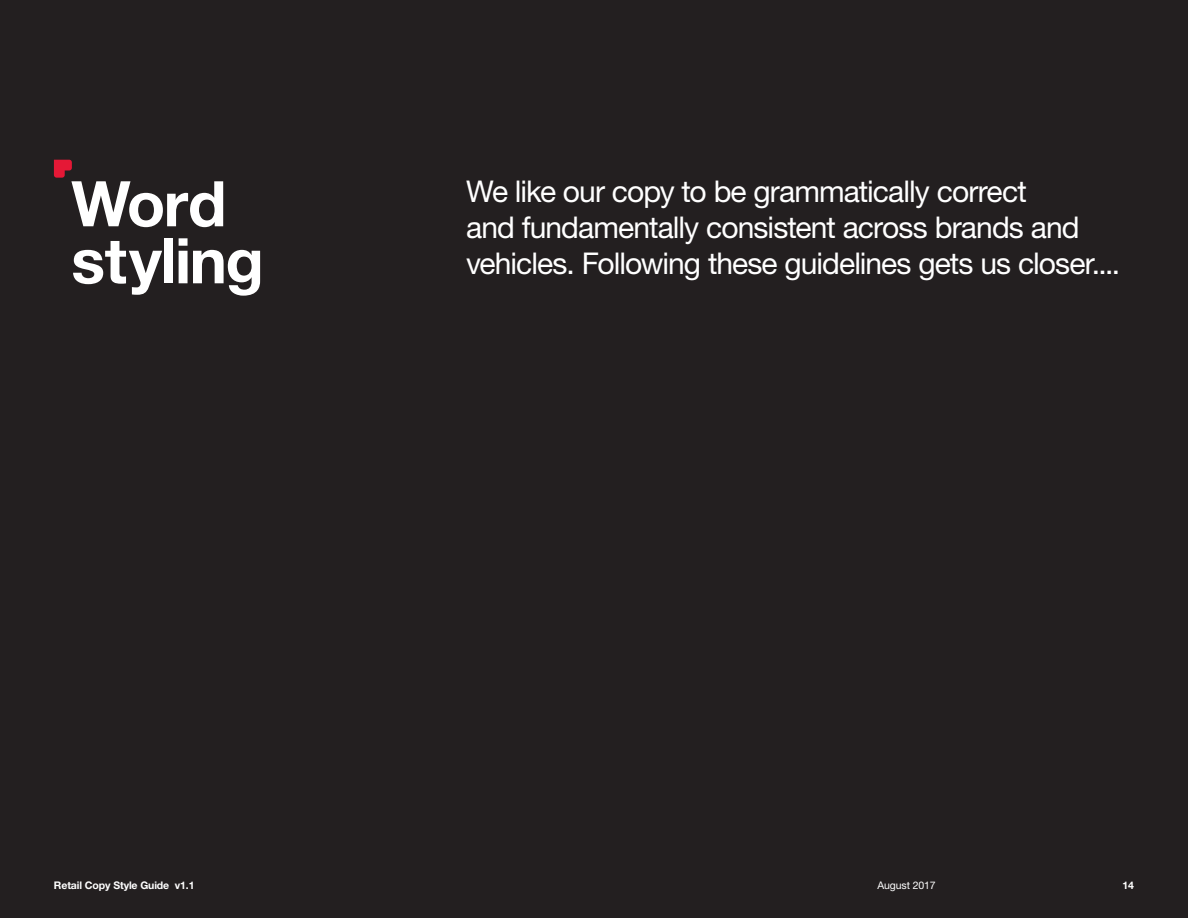
<style>
.page{position:relative;width:1188px;height:918px;background:#231f20}
.page>*{position:absolute;margin:0;border:0;box-sizing:border-box;transform-origin:0 0}
.t1{font:700 63px/57px "Helvetica Neue LT Std";letter-spacing:-.025em;color:#fff}
.t2{font:30px/36px "Helvetica Neue LT Std";letter-spacing:-.03em;color:#fff}
.t3{font:700 10.5px "Helvetica Neue LT Std";letter-spacing:-.01em;color:#fff}
.t4{font:10.5px "Helvetica Neue LT Std";letter-spacing:-.01em;color:#fff}
</style>
<div class="page">
<svg style="left:54px;top:160px;width:18px;height:18px"></svg>
<h1 class="t1" style="left:71px;top:174px;width:194px">Word styling</h1>
<p class="t2" style="left:466px;top:173px;width:655px">We like our copy to be grammatically correct<br>and fundamentally consistent across brands and vehicles. Following these guidelines gets us closer....</p>
<p class="t3" style="left:54px;top:879px;width:142px">Retail Copy Style Guide v1.1</p>
<p class="t4" style="left:878px;top:880px;width:60px">August 2017</p>
<p class="t3" style="left:1122px;top:879px;width:13px">14</p>
</div>
